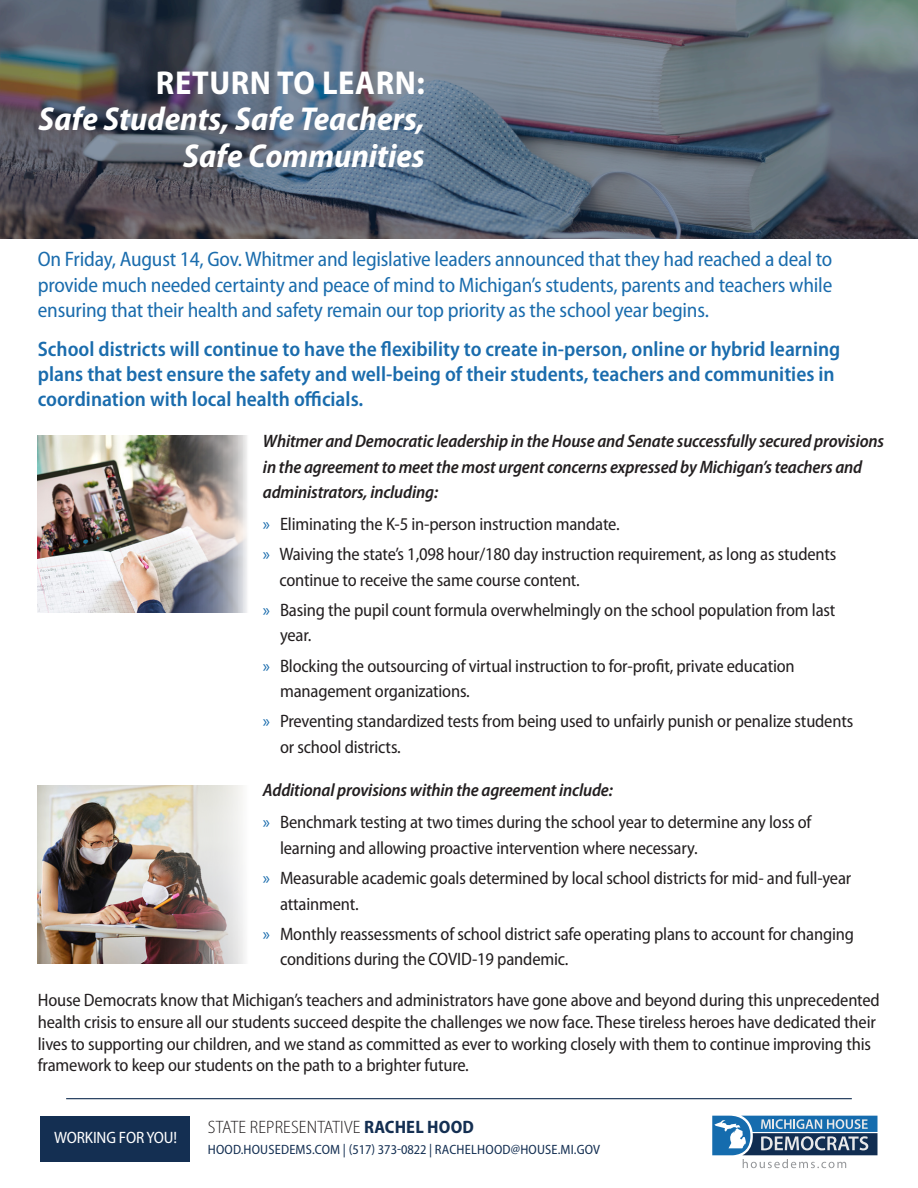
<style>
.page{position:relative;width:918px;height:1188px;background:#fff}
.page>*{position:absolute;margin:0;border:0;box-sizing:border-box;transform-origin:0 0}
.t1{font:italic 700 semi-condensed 33.15px/36.2px "Myriad Pro";color:#fff;text-align:right}
.t2{font:700 semi-condensed 33.15px "Myriad Pro";letter-spacing:.02em;color:#fff}
.t3{font:semi-condensed 21px/25.5px "Myriad Pro";letter-spacing:-.01em;color:#1a6cad;text-align:justify}
.t4{font:600 semi-condensed 21px/25.2px "Myriad Pro";color:#1a6cad}
.t5{font:semi-condensed 18px/30.2px "Myriad Pro";letter-spacing:-.01em;color:#231f20}
.t6{font:italic 600 semi-condensed 18px/25.5px "Myriad Pro";letter-spacing:-.01em;color:#231f20}
.t7{font:300 semi-condensed 18px "Myriad Pro";letter-spacing:.01em;color:#231f20}
.t8{font:semi-condensed 16.5px "Myriad Pro";letter-spacing:-.01em;color:#fff}
.t9{font:semi-condensed 13.5px "Myriad Pro";letter-spacing:.015em;color:#142f52}
.s1{color:#1a6cad}
.s2{font-weight:600;font-style:italic}
.s3{font-weight:700;color:#142f52}
</style>
<div class="page">
<svg style="left:0;top:0;width:918px;height:239px;background:#5d6672"></svg>
<img style="left:38px;top:436px;width:209px;height:176px">
<img style="left:38px;top:785px;width:207px;height:179px">
<div style="left:40px;top:1117px;width:150px;height:45px;background:#142f52"></div>
<hr style="left:66px;top:1098px;width:786px;height:1px;background:#142f52">
<svg style="left:712px;top:1116px;width:166px;height:52px"></svg>
<h1 class="t2" style="left:156px;top:65px;width:270px">RETURN TO LEARN:</h1>
<h1 class="t1" style="left:39px;top:102px;width:388px">Safe Students, Safe Teachers,<br>Safe Communities</h1>
<p class="t3" style="left:38px;top:247px;width:796px">On Friday, August 14, Gov. Whitmer and legislative leaders announced that they had reached a deal to provide much needed certainty and peace of mind to Michigan’s students, parents and teachers while ensuring that their health and safety remain our top priority as the school year begins.</p>
<p class="t4" style="left:38px;top:337px;width:804px">School districts will continue to have the flexibility to create in-person, online or hybrid learning plans that best ensure the safety and well-being of their students, teachers and communities in coordination with local health officials.</p>
<p class="t6" style="left:263px;top:429px;width:623px">Whitmer and Democratic leadership in the House and Senate successfully secured provisions in the agreement to meet the most urgent concerns expressed by Michigan’s teachers and administrators, including:</p>
<p class="t5" style="left:263px;top:510px;width:575px"><span class="s1">»</span> Eliminating the K-5 in-person instruction mandate.<br><span class="s1">»</span> Waiving the state’s 1,098 hour/180 day instruction requirement, as long as students</p>
<p class="t5" style="left:263px;top:565px;width:574px;text-indent:16px">continue to receive the same course content.<br><span class="s1">»</span> Basing the pupil count formula overwhelmingly on the school population from last</p>
<p class="t5" style="left:263px;top:621px;width:533px;text-indent:17px">year.<br><span class="s1">»</span> Blocking the outsourcing of virtual instruction to for-profit, private education</p>
<p class="t5" style="left:263px;top:676px;width:592px;text-indent:17px">management organizations.<br><span class="s1">»</span> Preventing standardized tests from being used to unfairly punish or penalize students</p>
<p class="t5" style="left:280px;top:732px;width:122px">or school districts.</p>
<p class="t5" style="left:263px;top:774px;width:550px;line-height:32.2px"><span class="s2">Additional provisions within the agreement include:<br></span><span class="s1">»</span> Benchmark testing at two times during the school year to determine any loss of</p>
<p class="t5" style="left:263px;top:833px;width:590px;text-indent:17px">learning and allowing proactive intervention where necessary.<br><span class="s1">»</span> Measurable academic goals determined by local school districts for mid- and full-year</p>
<p class="t5" style="left:263px;top:889px;width:593px;text-indent:17px">attainment.<br><span class="s1">»</span> Monthly reassessments of school district safe operating plans to account for changing</p>
<p class="t5" style="left:280px;top:944px;width:290px">conditions during the COVID-19 pandemic.</p>
<p class="t5" style="left:38px;top:990px;width:844px;line-height:21.6px">House Democrats know that Michigan’s teachers and administrators have gone above and beyond during this unprecedented health crisis to ensure all our students succeed despite the challenges we now face. These tireless heroes have dedicated their lives to supporting our children, and we stand as committed as ever to working closely with them to continue improving this framework to keep our students on the path to a brighter future.</p>
<p class="t8" style="left:54px;top:1129px;width:125px">WORKING FOR YOU!</p>
<p class="t7" style="left:208px;top:1117px;width:268px">STATE REPRESENTATIVE <span class="s3">RACHEL HOOD</span></p>
<p class="t9" style="left:208px;top:1142px;width:394px">HOOD.HOUSEDEMS.COM | (517) 373-0822 | RACHELHOOD@HOUSE.MI.GOV</p>
</div>
